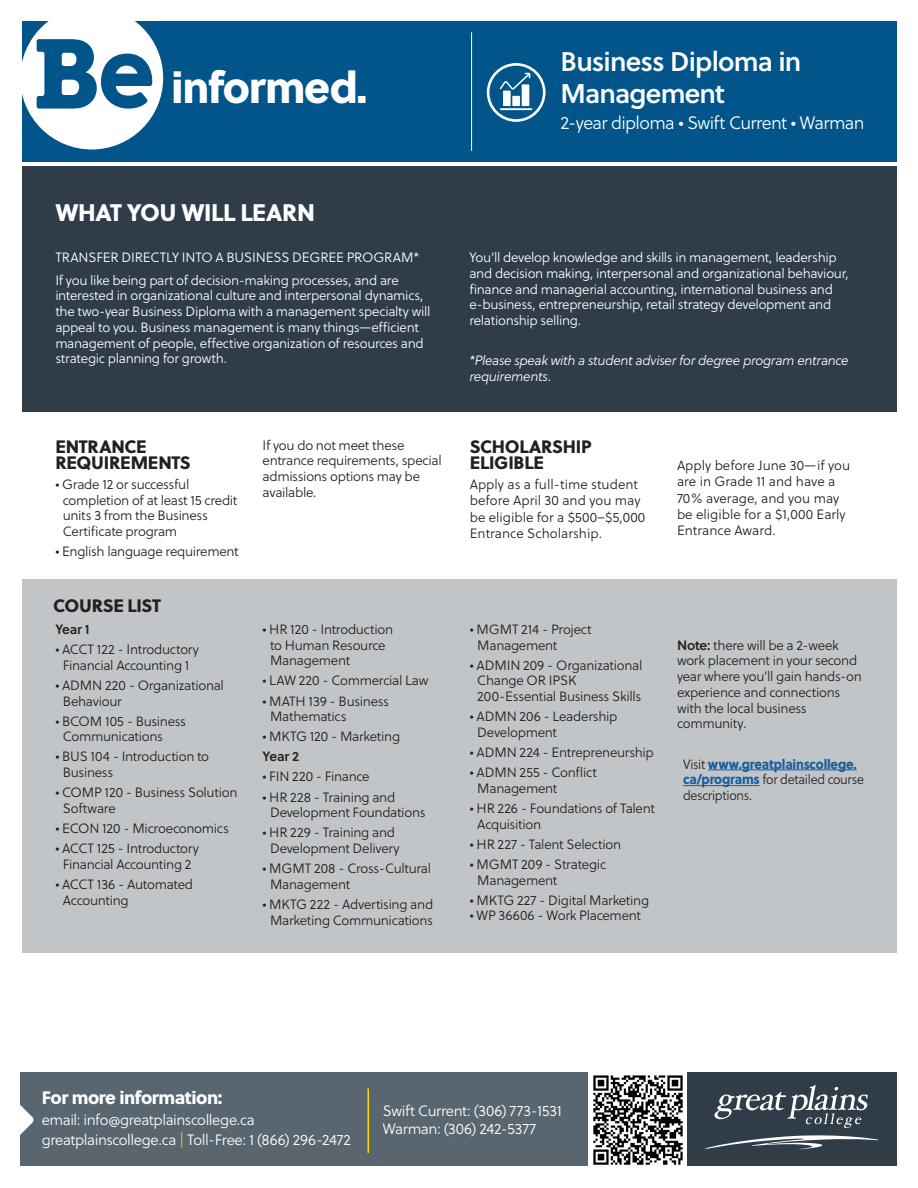
<style>
.page{position:relative;width:918px;height:1188px;background:#fff}
.page>*{position:absolute;margin:0;border:0;box-sizing:border-box;transform-origin:0 0}
.t1{font:43.5px "Soleil Xb";letter-spacing:-.03em;color:#fff}
.t2{font:27px/32.4px "Soleil Sb";letter-spacing:-.03em;color:#fff}
.t3{font:24px "Soleil Xb";letter-spacing:-.02em;color:#fff}
.t4{font:18px/15.8px "Soleil Xb";letter-spacing:-.02em;color:#231f20}
.t5{font:18px "Soleil Lt";letter-spacing:-.04em;color:#fff}
.t6{font:18px "Soleil Xb";letter-spacing:-.025em;color:#fff}
.t7{font:15px "Soleil Lt";letter-spacing:-.025em;color:#fff}
.t8{font:13.5px/15.8px "Soleil Lt";letter-spacing:-.02em;color:#231f20}
.t9{font:13.5px/15.8px "Soleil Lt";letter-spacing:-.02em;color:#fff}
.t10{font:13.5px/16.2px "Soleil Lt";color:#231f20}
.t11{font:13.5px/15.8px "Soleil Lt";letter-spacing:-.02em;color:#231f20;scale:.94 1}
.t12{font:italic 13.5px/15.8px "Soleil Lt";letter-spacing:-.025em;color:#fff}
.t13{font:13.5px "Soleil Sb";letter-spacing:-.02em;color:#231f20}
.s1{font-family:"Soleil Sb"}
.s2{font-family:"Soleil Xb";color:#175d9e}
.s3{color:#ffd801}
</style>
<div class="page">
<div style="left:20px;top:1073px;width:568px;height:93px;background:#596670"></div>
<div style="left:687px;top:1073px;width:209px;height:93px;background:#303d48"></div>
<svg style="left:714px;top:1085px;width:154px;height:43px"></svg>
<svg style="left:704px;top:1135px;width:175px;height:15px"></svg>
<img style="left:593px;top:1075px;width:90px;height:90px">
<svg style="left:20px;top:1105px;width:14px;height:30px"></svg>
<div style="left:22px;top:22px;width:874px;height:140px;background:#01558a"></div>
<svg style="left:22px;top:21px;width:141px;height:128px"></svg>
<div style="left:22px;top:166px;width:874px;height:245px;background:#303d48"></div>
<div style="left:22px;top:580px;width:874px;height:373px;background:#c1c5c7"></div>
<hr style="left:471px;top:32px;width:1px;height:119px;background:#fff">
<hr style="left:708px;top:770px;width:149px;height:1px;background:#175d9e">
<hr style="left:683px;top:785px;width:77px;height:1px;background:#175d9e">
<hr style="left:368px;top:1088px;width:1px;height:65px;background:#ffd801">
<svg style="left:487px;top:63px;width:59px;height:59px"></svg>
<p class="t1" style="left:171px;top:53px;width:198px">informed.</p>
<p class="t3" style="left:55px;top:193px;width:261px">WHAT YOU WILL LEARN</p>
<p class="t9" style="left:55px;top:250px;width:366px">TRANSFER DIRECTLY INTO A BUSINESS DEGREE PROGRAM*</p>
<p class="t9" style="left:55px;top:272px;width:377px">If you like being part of decision-making processes, and are interested in organizational culture and interpersonal dynamics, the two-year Business Diploma with a management specialty will appeal to you. Business management is many things—efficient management of people, effective organization of resources and strategic planning for growth.</p>
<p class="t2" style="left:561px;top:44px;width:242px">Business Diploma in<br>Management</p>
<p class="t5" style="left:561px;top:110px;width:306px">2-year diploma • Swift Current • Warman</p>
<p class="t9" style="left:469px;top:250px;width:381px">You’ll develop knowledge and skills in management, leadership and decision making, interpersonal and organizational behaviour, finance and managerial accounting, international business and e-business, entrepreneurship, retail strategy development and relationship selling.</p>
<p class="t12" style="left:469px;top:353px;width:381px">*Please speak with a student adviser for degree program entrance requirements.</p>
<p class="t4" style="left:55px;top:438px;width:137px">ENTRANCE<br>REQUIREMENTS</p>
<p class="t8" style="left:63px;top:476px;width:176px;text-indent:-8px">• Grade 12 or successful completion of at least 15 credit units 3 from the Business<br>Certificate program</p>
<p class="t8" style="left:55px;top:543px;width:185px">• English language requirement</p>
<p class="t4" style="left:53px;top:597px;width:109px">COURSE LIST</p>
<p class="t13" style="left:55px;top:619px;width:36px">Year 1</p>
<p class="t8" style="left:55px;top:641px;width:145px;text-align:center">• ACCT 122 - Introductory<br>Financial Accounting 1</p>
<p class="t8" style="left:63px;top:677px;width:163px;text-indent:-8px">• ADMN 220 - Organizational<br>Behaviour</p>
<p class="t8" style="left:63px;top:713px;width:125px;text-indent:-8px">• BCOM 105 - Business<br>Communications</p>
<p class="t8" style="left:63px;top:749px;width:148px;text-indent:-8px">• BUS 104 - Introduction to<br>Business</p>
<p class="t8" style="left:63px;top:785px;width:176px;text-indent:-8px">• COMP 120 - Business Solution<br>Software</p>
<p class="t8" style="left:55px;top:820px;width:175px">• ECON 120 - Microeconomics</p>
<p class="t8" style="left:55px;top:840px;width:145px;text-align:center">• ACCT 125 - Introductory<br>Financial Accounting 2</p>
<p class="t8" style="left:63px;top:876px;width:132px;text-indent:-8px">• ACCT 136 - Automated<br>Accounting</p>
<p class="t8" style="left:263px;top:437px;width:181px">If you do not meet these entrance requirements, special admissions options may be available.</p>
<p class="t4" style="left:470px;top:438px;width:123px">SCHOLARSHIP<br>ELIGIBLE</p>
<p class="t10" style="left:470px;top:476px;width:177px">Apply as a full-time student before April 30 and you may be eligible for a $500–$5,000<br>Entrance Scholarship.</p>
<p class="t10" style="left:677px;top:457px;width:175px">Apply before June 30—if you are in Grade 11 and have a<br>70% average, and you may be eligible for a $1,000 Early<br>Entrance Award.</p>
<p class="t8" style="left:270px;top:621px;width:125px;text-indent:-8px">• HR 120 - Introduction to Human Resource<br>Management</p>
<p class="t8" style="left:263px;top:673px;width:167px">• LAW 220 - Commercial Law</p>
<p class="t8" style="left:270px;top:693px;width:121px;text-indent:-8px">• MATH 139 - Business<br>Mathematics</p>
<p class="t8" style="left:263px;top:729px;width:139px">• MKTG 120 - Marketing</p>
<p class="t13" style="left:263px;top:746px;width:38px">Year 2</p>
<p class="t8" style="left:263px;top:769px;width:109px">• FIN 220 - Finance</p>
<p class="t8" style="left:270px;top:789px;width:157px;text-indent:-8px">• HR 228 - Training and<br>Development Foundations</p>
<p class="t8" style="left:263px;top:825px;width:139px;text-align:center">• HR 229 - Training and<br>Development Delivery</p>
<p class="t8" style="left:270px;top:860px;width:163px;text-indent:-8px">• MGMT 208 - Cross-Cultural<br>Management</p>
<p class="t8" style="left:263px;top:896px;width:172px;text-align:center">• MKTG 222 - Advertising and<br>Marketing Communications</p>
<p class="t8" style="left:477px;top:621px;width:116px;text-indent:-8px">• MGMT 214 - Project<br>Management</p>
<p class="t8" style="left:477px;top:657px;width:167px;text-indent:-8px">• ADMIN 209 - Organizational<br>Change OR IPSK<br>200-Essential Business Skills</p>
<p class="t8" style="left:477px;top:709px;width:142px;text-indent:-8px">• ADMN 206 - Leadership<br>Development</p>
<p class="t8" style="left:470px;top:744px;width:186px">• ADMN 224 - Entrepreneurship</p>
<p class="t8" style="left:477px;top:764px;width:121px;text-indent:-8px">• ADMN 255 - Conflict<br>Management</p>
<p class="t8" style="left:477px;top:800px;width:179px;text-indent:-8px">• HR 226 - Foundations of Talent<br>Acquisition</p>
<p class="t8" style="left:470px;top:836px;width:153px">• HR 227 - Talent Selection</p>
<p class="t8" style="left:477px;top:856px;width:130px;text-indent:-8px">• MGMT 209 - Strategic<br>Management</p>
<p class="t8" style="left:470px;top:892px;width:181px">• MKTG 227 - Digital Marketing</p>
<p class="t8" style="left:470px;top:908px;width:173px">• WP 36606 - Work Placement</p>
<p class="t8" style="left:677px;top:637px;width:186px"><span class="s1">Note:</span> there will be a 2-week work placement in your second year where you’ll gain hands-on experience and connections with the local business community.</p>
<p class="t11" style="left:683px;top:756px;width:194px">Visit <span class="s2">www.greatplainscollege. ca/programs</span> for detailed course descriptions.</p>
<p class="t6" style="left:42px;top:1084px;width:182px">For more information:</p>
<p class="t7" style="left:42px;top:1130px;width:311px">greatplainscollege.ca <span class="s3">|</span> Toll-Free: 1 (866) 296-2472</p>
<p class="t7" style="left:42px;top:1109px;width:215px">email: info@greatplainscollege.ca</p>
<p class="t7" style="left:383px;top:1100px;width:181px">Swift Current: (306) 773-1531</p>
<p class="t7" style="left:383px;top:1118px;width:155px">Warman: (306) 242-5377</p>
</div>
